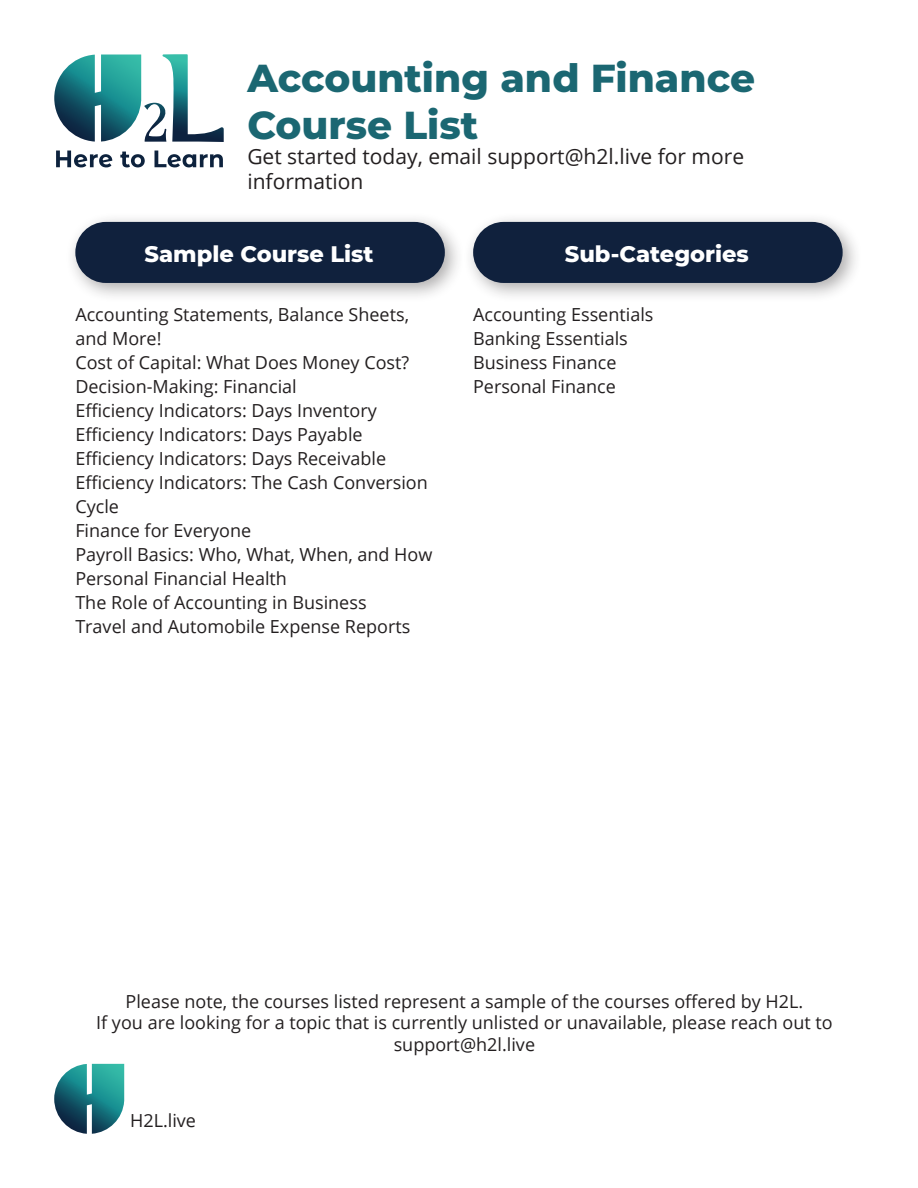
<style>
.page{position:relative;width:918px;height:1188px;background:#fff}
.page>*{position:absolute;margin:0;border:0;box-sizing:border-box;transform-origin:0 0}
.t1{font:800 39px/46.8px "Montserrat";color:#1b6772}
.t2{font:800 22.5px "Montserrat";color:#fff}
.t3{font:21px/25.2px "Open Sans";color:#231f20}
.t4{font:18px/24px "Open Sans";color:#231f20}
</style>
<div class="page">
<svg style="left:54px;top:1064px;width:70px;height:70px"></svg>
<div style="left:65px;top:211px;width:399px;height:92px;background:#231f20;opacity:.37"></div>
<div style="left:75px;top:222px;width:370px;height:61px;background:#10213d;border-radius:31px"></div>
<div style="left:463px;top:211px;width:399px;height:92px;background:#231f20;opacity:.37"></div>
<div style="left:473px;top:222px;width:370px;height:61px;background:#10213d;border-radius:31px"></div>
<svg style="left:54px;top:54px;width:170px;height:88px"></svg>
<svg style="left:56px;top:151px;width:56px;height:16px"></svg>
<svg style="left:120px;top:152px;width:25px;height:15px"></svg>
<svg style="left:155px;top:151px;width:68px;height:16px"></svg>
<h1 class="t1" style="left:247px;top:52px;width:509px">Accounting and Finance<br>Course List</h1>
<p class="t3" style="left:247px;top:143px;width:498px">Get started today, email support@h2l.live for more information</p>
<p class="t2" style="left:145px;top:237px;width:231px">Sample Course List</p>
<p class="t2" style="left:565px;top:237px;width:186px">Sub-Categories</p>
<p class="t4" style="left:75px;top:302px;width:359px">Accounting Statements, Balance Sheets, and More!<br>Cost of Capital: What Does Money Cost?<br>Decision-Making: Financial<br>Efficiency Indicators: Days Inventory<br>Efficiency Indicators: Days Payable<br>Efficiency Indicators: Days Receivable<br>Efficiency Indicators: The Cash Conversion<br>Cycle<br>Finance for Everyone<br>Payroll Basics: Who, What, When, and How<br>Personal Financial Health<br>The Role of Accounting in Business<br>Travel and Automobile Expense Reports</p>
<p class="t4" style="left:473px;top:302px;width:182px">Accounting Essentials<br>Banking Essentials<br>Business Finance<br>Personal Finance</p>
<p class="t4" style="left:96px;top:990px;width:738px;line-height:21.6px;text-align:center">Please note, the courses listed represent a sample of the courses offered by H2L.<br>If you are looking for a topic that is currently unlisted or unavailable, please reach out to support@h2l.live</p>
<p class="t4" style="left:130px;top:1108px;width:67px">H2L.live</p>
</div>
